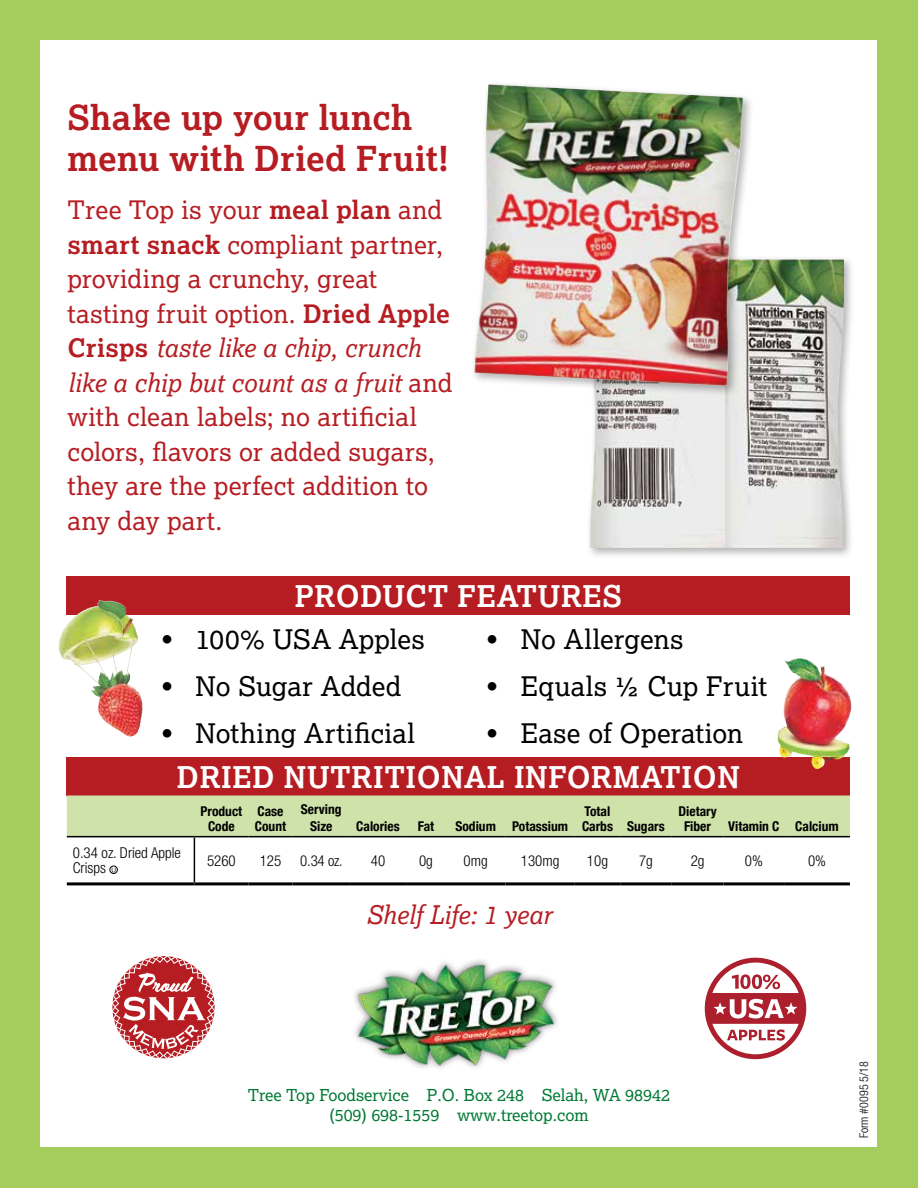
<style>
.page{position:relative;width:918px;height:1188px;background:#a4cd5d}
.page>*{position:absolute;margin:0;border:0;box-sizing:border-box;transform-origin:0 0}
.t1{font:700 34.5px/41.4px "Lexia";letter-spacing:.01em;color:#b61d22}
.t2{font:700 30px "Lexia";letter-spacing:.02em;color:#fff}
.t3{font:27px "Lexia";letter-spacing:.01em;color:#000}
.t4{font:25.5px/34.5px "Lexia";letter-spacing:.01em;color:#b61d22}
.t5{font:italic 25.5px "Lexia";letter-spacing:-.005em;color:#b61d22}
.t6{font:16.5px/19.8px "Lexia";color:#007934;text-align:center}
.t7{font:300 condensed 15px/15px "Helvetica Neue LT Std";color:#000}
.t8{font:700 condensed 13.5px/15px "Helvetica Neue";color:#000;text-align:center}
.t9{font:300 condensed 12px "Helvetica Neue LT Std";color:#000}
.s1{font-weight:700}
.s2{font-style:italic}
</style>
<div class="page">
<div style="left:40px;top:40px;width:838px;height:1108px;background:#fff"></div>
<svg style="left:112px;top:956px;width:103px;height:103px"></svg>
<img style="left:354px;top:959px;width:204px;height:109px">
<svg style="left:704px;top:957px;width:103px;height:102px"></svg>
<div style="left:67px;top:576px;width:783px;height:39px;background:#b61d22"></div>
<div style="left:67px;top:757px;width:783px;height:38px;background:#b61d22"></div>
<div style="left:67px;top:795px;width:783px;height:41px;background:#cfe2aa"></div>
<hr style="left:67px;top:882px;width:127px;height:3px;background:#000">
<hr style="left:194px;top:882px;width:54px;height:3px;background:#000">
<hr style="left:248px;top:882px;width:45px;height:3px;background:#000">
<hr style="left:293px;top:882px;width:57px;height:3px;background:#000">
<hr style="left:350px;top:882px;width:56px;height:3px;background:#000">
<hr style="left:406px;top:882px;width:40px;height:3px;background:#000">
<hr style="left:446px;top:882px;width:59px;height:3px;background:#000">
<hr style="left:505px;top:882px;width:70px;height:3px;background:#000">
<hr style="left:575px;top:882px;width:45px;height:3px;background:#000">
<hr style="left:620px;top:882px;width:52px;height:3px;background:#000">
<hr style="left:672px;top:882px;width:52px;height:3px;background:#000">
<hr style="left:724px;top:882px;width:60px;height:3px;background:#000">
<hr style="left:784px;top:882px;width:66px;height:3px;background:#000">
<hr style="left:67px;top:836px;width:127px;height:1px;background:#000">
<hr style="left:194px;top:836px;width:54px;height:1px;background:#000">
<hr style="left:248px;top:836px;width:45px;height:1px;background:#000">
<hr style="left:293px;top:836px;width:57px;height:1px;background:#000">
<hr style="left:350px;top:836px;width:56px;height:1px;background:#000">
<hr style="left:406px;top:836px;width:40px;height:1px;background:#000">
<hr style="left:446px;top:836px;width:59px;height:1px;background:#000">
<hr style="left:505px;top:836px;width:70px;height:1px;background:#000">
<hr style="left:575px;top:836px;width:45px;height:1px;background:#000">
<hr style="left:620px;top:836px;width:52px;height:1px;background:#000">
<hr style="left:672px;top:836px;width:52px;height:1px;background:#000">
<hr style="left:724px;top:836px;width:60px;height:1px;background:#000">
<hr style="left:784px;top:836px;width:66px;height:1px;background:#000">
<hr style="left:194px;top:837px;width:1px;height:45px;background:#000">
<svg style="left:112px;top:868px;width:4px;height:4px"></svg>
<div style="left:109px;top:866px;width:9px;height:8px;border:1px solid #000;border-radius:50%"></div>
<div style="left:585px;top:255px;width:270px;height:304px;background:#000;opacity:.3"></div>
<img style="left:589px;top:259px;width:255px;height:289px">
<div style="left:471px;top:81px;width:283px;height:316px;background:#000;opacity:.3"></div>
<img style="left:474px;top:84px;width:269px;height:302px">
<img style="left:58px;top:601px;width:67px;height:134px">
<img style="left:777px;top:658px;width:73px;height:111px">
<h1 class="t1" style="left:68px;top:96px;width:383px">Shake up your lunch menu with Dried Fruit!</h1>
<p class="t4" style="left:68px;top:192px;width:387px">Tree Top is your <span class="s1">meal plan</span> and <span class="s1">smart snack</span> compliant partner, providing a crunchy, great tasting fruit option. <span class="s1">Dried Apple<br>Crisps</span> <span class="s2">taste like a chip, crunch like a chip but count as a fruit</span> and with clean labels; no artificial colors, flavors or added sugars, they are the perfect addition to any day part.</p>
<p class="t2" style="left:295px;top:578px;width:329px">PRODUCT FEATURES</p>
<p class="t3" style="left:161px;top:622px;width:265px">• 100% USA Apples</p>
<p class="t3" style="left:487px;top:622px;width:199px">• No Allergens</p>
<p class="t3" style="left:161px;top:669px;width:242px">• No Sugar Added</p>
<p class="t3" style="left:487px;top:669px;width:282px">• Equals 1/2 Cup Fruit</p>
<p class="t3" style="left:161px;top:716px;width:255px">• Nothing Artificial</p>
<p class="t3" style="left:487px;top:716px;width:258px">• Ease of Operation</p>
<p class="t2" style="left:177px;top:758px;width:565px">DRIED NUTRITIONAL INFORMATION</p>
<p class="t8" style="left:201px;top:803px;width:43px">Product<br>Code</p>
<p class="t8" style="left:255px;top:803px;width:33px;text-align:left">Case<br>Count</p>
<p class="t8" style="left:301px;top:801px;width:42px;line-height:16.2px">Serving<br>Size</p>
<p class="t8" style="left:582px;top:803px;width:84px;text-align:left">Total<br>Carbs Sugars</p>
<p class="t8" style="left:678px;top:803px;width:40px">Dietary<br>Fiber</p>
<p class="t8" style="left:356px;top:818px;width:45px">Calories</p>
<p class="t8" style="left:418px;top:818px;width:18px">Fat</p>
<p class="t8" style="left:456px;top:818px;width:114px">Sodium Potassium</p>
<p class="t8" style="left:728px;top:818px;width:112px">Vitamin C Calcium</p>
<p class="t7" style="left:73px;top:845px;width:110px">0.34 oz. Dried Apple<br>Crisps</p>
<p class="t7" style="left:207px;top:853px;width:30px">5260</p>
<p class="t7" style="left:260px;top:853px;width:23px">125</p>
<p class="t7" style="left:300px;top:853px;width:44px">0.34 oz.</p>
<p class="t7" style="left:371px;top:853px;width:16px">40</p>
<p class="t7" style="left:419px;top:853px;width:15px">0g</p>
<p class="t7" style="left:464px;top:853px;width:26px">0mg</p>
<p class="t7" style="left:521px;top:853px;width:40px">130mg</p>
<p class="t7" style="left:587px;top:853px;width:23px">10g</p>
<p class="t7" style="left:639px;top:853px;width:15px">7g</p>
<p class="t7" style="left:691px;top:853px;width:15px">2g</p>
<p class="t7" style="left:745px;top:853px;width:20px">0%</p>
<p class="t7" style="left:808px;top:853px;width:20px">0%</p>
<p class="t5" style="left:366px;top:899px;width:187px">Shelf Life: 1 year</p>
<p class="t6" style="left:248px;top:1085px;width:424px">Tree Top Foodservice P.O. Box 248 Selah, WA 98942 (509) 698-1559 www.treetop.com</p>
<p class="t9" style="left:857px;top:1138px;width:78px;rotate:-90deg">Form #0095 5/18</p>
</div>
